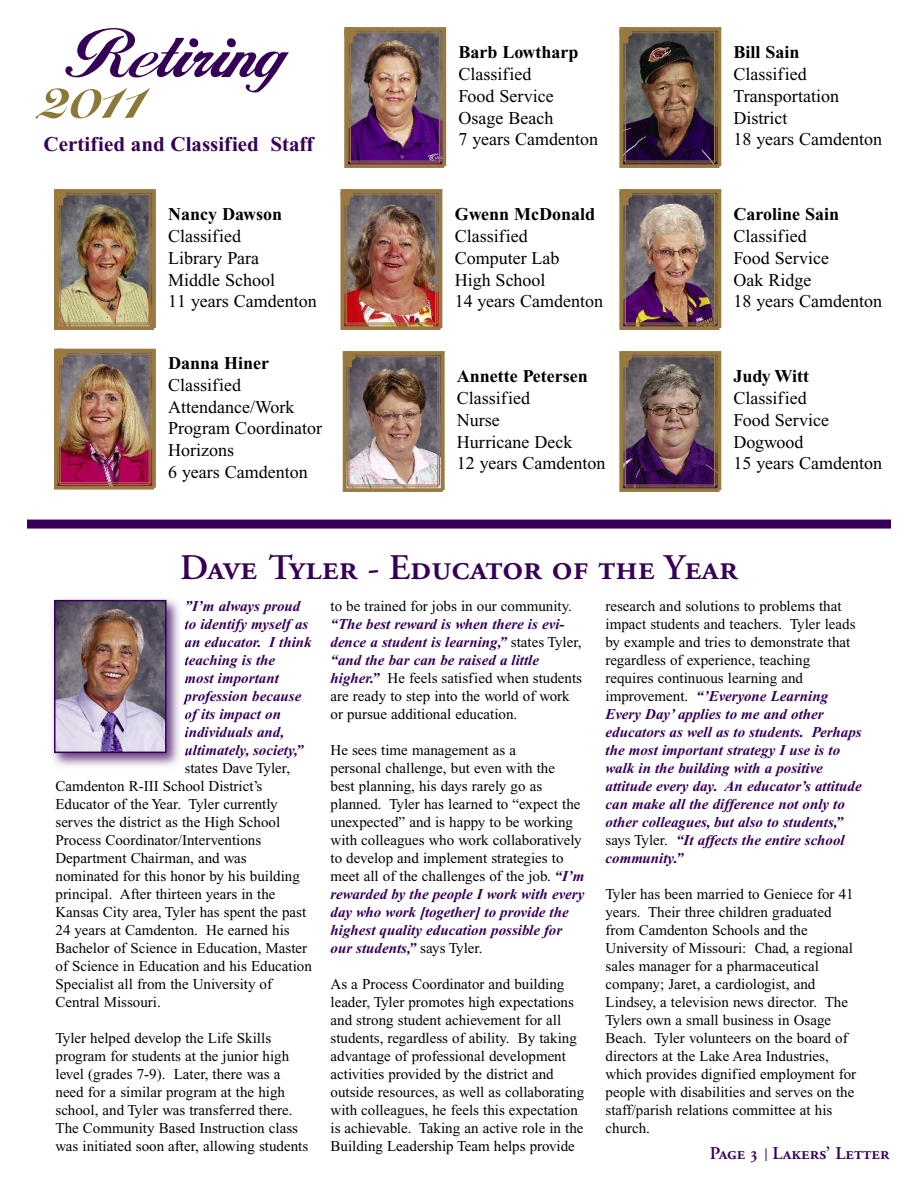
<style>
.page{position:relative;width:918px;height:1188px;background:#fff}
.page>*{position:absolute;margin:0;border:0;box-sizing:border-box;transform-origin:0 0}
.t1{font:70.5px "Alison";color:#360057}
.t2{font:900 54px "Tango Script Black S Si";color:#8b793a}
.t3{font:36px "Adobe Garamond Semibold SC";color:#360057}
.t4{font:700 21px "Times New Roman";color:#360057}
.t5{font:18px/21.6px "Times New Roman";color:#000}
.t6{font:700 18px "Times New Roman";color:#000}
.t7{font:18px "Adobe Garamond Semibold SC";color:#360057}
.t8{font:15px/18px "Times New Roman";color:#000}
.t9{font:italic 700 15px/18px "Times New Roman";color:#360057}
.s1{font-weight:700;font-style:italic;color:#360057}
.s2{font-weight:400;font-style:normal;color:#000}
</style>
<div class="page">
<img style="left:59px;top:356px;width:92px;height:129px">
<img style="left:59px;top:196px;width:92px;height:129px">
<img style="left:350px;top:358px;width:90px;height:129px">
<div style="left:347px;top:356px;width:93px;height:129px;border:1px solid #9a7941"></div>
<div style="left:348px;top:354px;width:90px;height:133px;border:1px solid #9a7941"></div>
<div style="left:343px;top:351px;width:102px;height:141px;border:4px solid #9a7941"></div>
<svg style="left:343px;top:351px;width:14px;height:18px"></svg>
<svg style="left:766px;top:1148px;width:1px;height:13px"></svg>
<img style="left:345px;top:196px;width:92px;height:129px">
<div style="left:345px;top:194px;width:93px;height:129px;border:1px solid #9a7941"></div>
<div style="left:346px;top:192px;width:90px;height:133px;border:1px solid #9a7941"></div>
<div style="left:340px;top:189px;width:102px;height:141px;border:4px solid #9a7941"></div>
<svg style="left:340px;top:189px;width:15px;height:18px"></svg>
<div style="left:58px;top:194px;width:93px;height:129px;border:1px solid #9a7941"></div>
<div style="left:60px;top:192px;width:90px;height:133px;border:1px solid #9a7941"></div>
<div style="left:54px;top:189px;width:102px;height:141px;border:4px solid #9a7941"></div>
<svg style="left:54px;top:189px;width:14px;height:18px"></svg>
<div style="left:58px;top:354px;width:93px;height:129px;border:1px solid #9a7941"></div>
<div style="left:60px;top:352px;width:90px;height:133px;border:1px solid #9a7941"></div>
<div style="left:54px;top:349px;width:102px;height:141px;border:4px solid #9a7941"></div>
<svg style="left:54px;top:349px;width:14px;height:18px"></svg>
<img style="left:624px;top:34px;width:92px;height:129px">
<div style="left:624px;top:32px;width:93px;height:130px;border:1px solid #9a7941"></div>
<div style="left:625px;top:30px;width:90px;height:133px;border:1px solid #9a7941"></div>
<div style="left:619px;top:27px;width:102px;height:141px;border:4px solid #9a7941"></div>
<svg style="left:619px;top:27px;width:15px;height:18px"></svg>
<img style="left:349px;top:34px;width:92px;height:129px">
<div style="left:348px;top:32px;width:93px;height:130px;border:1px solid #9a7941"></div>
<div style="left:350px;top:30px;width:90px;height:133px;border:1px solid #9a7941"></div>
<div style="left:344px;top:27px;width:102px;height:141px;border:4px solid #9a7941"></div>
<svg style="left:344px;top:27px;width:15px;height:18px"></svg>
<img style="left:624px;top:196px;width:92px;height:129px">
<div style="left:624px;top:194px;width:93px;height:129px;border:1px solid #9a7941"></div>
<div style="left:625px;top:192px;width:90px;height:133px;border:1px solid #9a7941"></div>
<div style="left:619px;top:189px;width:102px;height:141px;border:4px solid #9a7941"></div>
<svg style="left:619px;top:189px;width:15px;height:18px"></svg>
<img style="left:624px;top:358px;width:92px;height:129px">
<div style="left:624px;top:356px;width:93px;height:129px;border:1px solid #9a7941"></div>
<div style="left:625px;top:354px;width:90px;height:133px;border:1px solid #9a7941"></div>
<div style="left:619px;top:351px;width:102px;height:141px;border:4px solid #9a7941"></div>
<svg style="left:619px;top:351px;width:15px;height:18px"></svg>
<div style="left:27px;top:520px;width:864px;height:9px;background:#360057"></div>
<img style="left:52px;top:599px;width:134px;height:168px">
<svg style="left:183px;top:694px;width:3px;height:10px"></svg>
<img style="left:57px;top:603px;width:107px;height:147px">
<div style="left:54px;top:600px;width:113px;height:153px;border:2px solid #360057"></div>
<h1 class="t1" style="left:65px;top:24px;width:215px">Retiring</h1>
<h2 class="t2" style="left:39px;top:79px;width:110px">2011</h2>
<h3 class="t4" style="left:44px;top:137px;width:271px">Certified and Classified Staff</h3>
<p class="t6" style="left:168px;top:209px;width:116px">Nancy Dawson</p>
<p class="t5" style="left:168px;top:227px;width:150px">Classified<br>Library Para<br>Middle School<br>11 years Camdenton</p>
<p class="t6" style="left:168px;top:357px;width:102px">Danna Hiner</p>
<p class="t5" style="left:168px;top:376px;width:155px">Classified<br>Attendance/Work<br>Program Coordinator<br>Horizons<br>6 years Camdenton</p>
<p class="t6" style="left:459px;top:47px;width:121px">Barb Lowtharp</p>
<p class="t5" style="left:459px;top:65px;width:141px">Classified<br>Food Service<br>Osage Beach<br>7 years Camdenton</p>
<p class="t6" style="left:455px;top:209px;width:142px">Gwenn McDonald</p>
<p class="t5" style="left:455px;top:227px;width:150px">Classified<br>Computer Lab<br>High School<br>14 years Camdenton</p>
<p class="t6" style="left:457px;top:371px;width:132px">Annette Petersen</p>
<p class="t5" style="left:457px;top:389px;width:150px">Classified<br>Nurse<br>Hurricane Deck<br>12 years Camdenton</p>
<p class="t6" style="left:734px;top:47px;width:67px">Bill Sain</p>
<p class="t5" style="left:734px;top:65px;width:150px">Classified<br>Transportation<br>District<br>18 years Camdenton</p>
<p class="t6" style="left:734px;top:209px;width:107px">Caroline Sain</p>
<p class="t5" style="left:734px;top:227px;width:150px">Classified<br>Food Service<br>Oak Ridge<br>18 years Camdenton</p>
<p class="t6" style="left:734px;top:371px;width:77px">Judy Witt</p>
<p class="t5" style="left:734px;top:389px;width:150px">Classified<br>Food Service<br>Dogwood<br>15 years Camdenton</p>
<h3 class="t3" style="left:180px;top:553px;width:559px">Dave Tyler - Educator of the Year</h3>
<p class="t9" style="left:185px;top:599px;width:129px">”I’m always proud to identify myself as an educator. I think teaching is the<br>most important profession because of its impact on individuals and, ultimately, society,”</p>
<p class="t8" style="left:55px;top:761px;width:258px;text-indent:129px">states Dave Tyler, Camdenton R-III School District’s Educator of the Year. Tyler currently serves the district as the High School Process Coordinator/Interventions Department Chairman, and was nominated for this honor by his building principal. After thirteen years in the Kansas City area, Tyler has spent the past 24 years at Camdenton. He earned his Bachelor of Science in Education, Master of Science in Education and his Education Specialist all from the University of Central Missouri.</p>
<p class="t8" style="left:56px;top:1031px;width:254px">Tyler helped develop the Life Skills program for students at the junior high level (grades 7-9). Later, there was a need for a similar program at the high school, and Tyler was transferred there.<br>The Community Based Instruction class was initiated soon after, allowing students</p>
<p class="t8" style="left:331px;top:599px;width:243px">to be trained for jobs in our community.</p>
<p class="t8" style="left:331px;top:617px;width:253px"><span class="s1">“The best reward is when there is evi&shy;dence a student is learning,”</span> states Tyler, <span class="s1">“and the bar can be raised a little higher.”</span> He feels satisfied when students are ready to step into the world of work or pursue additional education.</p>
<p class="t8" style="left:331px;top:743px;width:256px">He sees time management as a<br>personal challenge, but even with the<br>best planning, his days rarely go as planned. Tyler has learned to “expect the unexpected” and is happy to be working with colleagues who work collaboratively to develop and implement strategies to meet all of the challenges of the job. <span class="s1">“I’m rewarded by the people I work with every day who work [together] to provide the highest quality education possible for our students,”</span> says Tyler.</p>
<p class="t8" style="left:331px;top:977px;width:255px">As a Process Coordinator and building leader, Tyler promotes high expectations and strong student achievement for all students, regardless of ability. By taking advantage of professional development activities provided by the district and outside resources, as well as collaborating with colleagues, he feels this expectation is achievable. Taking an active role in the Building Leadership Team helps provide</p>
<p class="t9" style="left:606px;top:599px;width:258px"><span class="s2">research and solutions to problems that impact students and teachers. Tyler leads by example and tries to demonstrate that regardless of experience, teaching requires continuous learning and improvement.</span> “’Everyone Learning Every Day’ applies to me and other educators as well as to students. Perhaps the most important strategy I use is to walk in the building with a positive attitude every day. An educator’s attitude can make all the difference not only to other colleagues, but also to students,” <span class="s2">says Tyler.</span> “It affects the entire school community.”</p>
<p class="t8" style="left:606px;top:887px;width:252px">Tyler has been married to Geniece for 41 years. Their three children graduated from Camdenton Schools and the University of Missouri: Chad, a regional sales manager for a pharmaceutical company; Jaret, a cardiologist, and Lindsey, a television news director. The Tylers own a small business in Osage Beach. Tyler volunteers on the board of directors at the Lake Area Industries, which provides dignified employment for people with disabilities and serves on the staff/parish relations committee at his church.</p>
<p class="t7" style="left:710px;top:1146px;width:181px">Page 3 Lakers’ Letter</p>
</div>
